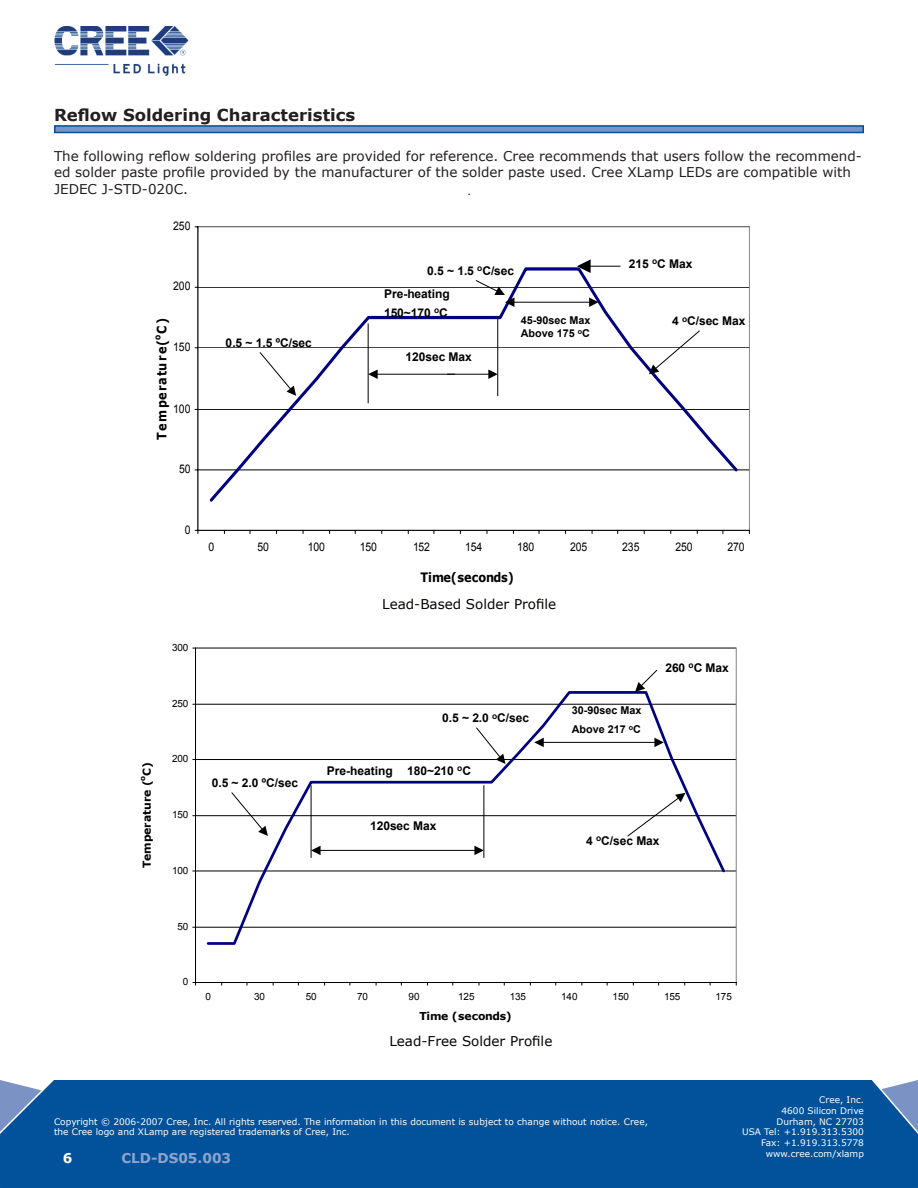
<style>
.page{position:relative;width:918px;height:1188px;background:#fff}
.page>*{position:absolute;margin:0;border:0;box-sizing:border-box;transform-origin:0 0}
.t1{font:700 16.5px "Verdana";color:#231f20}
.t2{font:13.5px/16.2px "Verdana";color:#231f20}
.t3{font:13.5px "Verdana";color:#040503}
.t4{font:700 13.5px "Verdana";color:#90a3ce}
.t5{font:700 12.9px "Verdana";letter-spacing:.085em;color:#000;scale:.88 1}
.t6{font:700 12.9px "Verdana";letter-spacing:-.02em;color:#000;scale:.88 1}
.t7{font:700 12px/18.5px "Arial";letter-spacing:-.005em;color:#000}
.t8{font:11.85px "Arial";letter-spacing:-.01em;color:#000;scale:.88 1}
.t9{font:700 10.95px "Verdana";letter-spacing:-.01em;color:#000}
.t10{font:700 10.8px/12.9px "Arial";color:#000}
.t11{font:9.9px "Arial";letter-spacing:-.01em;color:#000}
.t12{font:9px/10.8px "Verdana";color:#fff}
.t13{font:700 8.7px "Verdana";color:#000;scale:.88 1}
.t14{font:700 7.2px "Verdana";color:#000}
</style>
<div class="page">
<div style="left:0;top:1080px;width:918px;height:108px;background:#01529a"></div>
<img style="left:54px;top:27px;width:135px;height:48px">
<div style="left:55px;top:126px;width:808px;height:7px;background:#7a92c4"></div>
<div style="left:54px;top:125px;width:810px;height:8px;border:2px solid #01529a"></div>
<hr style="left:198px;top:470px;width:551px;height:1px;background:#000">
<hr style="left:198px;top:409px;width:551px;height:1px;background:#000">
<hr style="left:198px;top:348px;width:551px;height:1px;background:#000">
<hr style="left:198px;top:287px;width:551px;height:1px;background:#000">
<hr style="left:198px;top:227px;width:1px;height:303px;background:#000">
<hr style="left:198px;top:530px;width:551px;height:1px;background:#000">
<svg style="left:207px;top:266px;width:533px;height:236px"></svg>
<svg style="left:259px;top:351px;width:37px;height:45px"></svg>
<hr style="left:368px;top:324px;width:1px;height:79px;background:#000">
<hr style="left:497px;top:317px;width:1px;height:79px;background:#000">
<hr style="left:447px;top:374px;width:41px;height:1px;background:#000">
<svg style="left:488px;top:370px;width:10px;height:9px"></svg>
<hr style="left:377px;top:374px;width:78px;height:1px;background:#000">
<svg style="left:368px;top:370px;width:10px;height:9px"></svg>
<hr style="left:514px;top:302px;width:75px;height:1px;background:#000">
<svg style="left:475px;top:279px;width:39px;height:28px"></svg>
<svg style="left:589px;top:298px;width:10px;height:9px"></svg>
<hr style="left:590px;top:266px;width:30px;height:1px;background:#000">
<svg style="left:577px;top:259px;width:14px;height:14px"></svg>
<svg style="left:649px;top:330px;width:52px;height:44px"></svg>
<hr style="left:196px;top:927px;width:540px;height:1px;background:#000">
<hr style="left:196px;top:871px;width:540px;height:1px;background:#000">
<hr style="left:196px;top:815px;width:540px;height:1px;background:#000">
<hr style="left:196px;top:759px;width:540px;height:1px;background:#000">
<hr style="left:196px;top:704px;width:540px;height:1px;background:#000">
<hr style="left:195px;top:648px;width:1px;height:335px;background:#000">
<hr style="left:196px;top:982px;width:540px;height:1px;background:#000">
<svg style="left:205px;top:691px;width:522px;height:254px"></svg>
<svg style="left:231px;top:792px;width:37px;height:44px"></svg>
<hr style="left:311px;top:786px;width:1px;height:72px;background:#000">
<hr style="left:483px;top:786px;width:1px;height:72px;background:#000">
<hr style="left:320px;top:850px;width:155px;height:1px;background:#000">
<svg style="left:311px;top:846px;width:10px;height:9px"></svg>
<svg style="left:474px;top:846px;width:10px;height:9px"></svg>
<svg style="left:475px;top:727px;width:30px;height:37px"></svg>
<hr style="left:544px;top:742px;width:111px;height:1px;background:#000">
<svg style="left:534px;top:738px;width:10px;height:9px"></svg>
<svg style="left:654px;top:738px;width:10px;height:9px"></svg>
<svg style="left:627px;top:793px;width:58px;height:44px"></svg>
<svg style="left:635px;top:670px;width:23px;height:22px"></svg>
<svg style="left:64px;top:1153px;width:8px;height:10px"></svg>
<h1 class="t1" style="left:54px;top:104px;width:303px">Reflow Soldering Characteristics</h1>
<p class="t2" style="left:54px;top:148px;width:809px">The following reflow soldering profiles are provided for reference. Cree recommends that users follow the recommend&shy;ed solder paste profile provided by the manufacturer of the solder paste used. Cree XLamp LEDs are compatible with<br>JEDEC J-STD-020C.</p>
<h3 class="t8" style="left:173px;top:218px;width:21px">250</h3>
<h3 class="t8" style="left:173px;top:278px;width:21px">200</h3>
<h3 class="t5" style="left:154px;top:440px;width:140px;rotate:-90deg">Temperature( C)</h3>
<p class="t13" style="left:152px;top:340px;width:7px;rotate:-90deg">o</p>
<h3 class="t8" style="left:173px;top:339px;width:21px">150</h3>
<h3 class="t8" style="left:173px;top:401px;width:21px">100</h3>
<h3 class="t8" style="left:179px;top:461px;width:15px">50</h3>
<h3 class="t7" style="left:226px;top:334px;width:88px">0.5 ~ 1.5 ºC/sec</h3>
<h3 class="t7" style="left:427px;top:262px;width:88px">0.5 ~ 1.5 <sup>o</sup>C/sec</h3>
<h3 class="t7" style="left:384px;top:285px;width:67px">Pre-heating<br>150~170 <sup>o</sup>C</h3>
<h3 class="t7" style="left:406px;top:348px;width:68px">120sec Max</h3>
<p class="t10" style="left:521px;top:314px;width:71px">45-90sec Max<br>Above 175 <sup>o</sup>C</p>
<h3 class="t7" style="left:629px;top:255px;width:65px">215 <sup>o</sup>C Max</h3>
<h3 class="t7" style="left:672px;top:312px;width:75px">4 <sup>o</sup>C/sec Max</h3>
<h3 class="t8" style="left:185px;top:522px;width:8px">0</h3>
<p class="t11" style="left:172px;top:641px;width:18px">300</p>
<p class="t11" style="left:172px;top:697px;width:18px">250</p>
<h3 class="t8" style="left:208px;top:539px;width:8px">0</h3>
<h3 class="t8" style="left:258px;top:539px;width:15px">50</h3>
<h3 class="t8" style="left:308px;top:539px;width:21px">100</h3>
<h3 class="t8" style="left:360px;top:539px;width:21px">150</h3>
<h3 class="t8" style="left:413px;top:539px;width:21px">152</h3>
<h3 class="t8" style="left:465px;top:539px;width:21px">154</h3>
<h3 class="t8" style="left:517px;top:539px;width:21px">180</h3>
<h3 class="t8" style="left:570px;top:539px;width:21px">205</h3>
<h3 class="t8" style="left:622px;top:539px;width:21px">235</h3>
<h3 class="t8" style="left:675px;top:539px;width:21px">250</h3>
<h3 class="t8" style="left:727px;top:539px;width:21px">270</h3>
<h3 class="t6" style="left:421px;top:569px;width:108px">Time(seconds)</h3>
<h2 class="t3" style="left:382px;top:595px;width:176px">Lead-Based Solder Profile</h2>
<h3 class="t7" style="left:442px;top:709px;width:88px">0.5 ~ 2.0 <sup>o</sup>C/sec</h3>
<p class="t10" style="left:572px;top:701px;width:71px;line-height:19.4px">30-90sec Max<br>Above 217 <sup>o</sup>C</p>
<h3 class="t7" style="left:665px;top:659px;width:65px">260 <sup>o</sup>C Max</h3>
<p class="t11" style="left:172px;top:752px;width:18px">200</p>
<p class="t9" style="left:140px;top:868px;width:108px;rotate:-90deg">Temperature ( C)</p>
<p class="t14" style="left:138px;top:781px;width:6px;rotate:-90deg">o</p>
<h3 class="t7" style="left:212px;top:774px;width:88px">0.5 ~ 2.0 ºC/sec</h3>
<p class="t11" style="left:172px;top:808px;width:18px">150</p>
<p class="t11" style="left:172px;top:864px;width:18px">100</p>
<p class="t11" style="left:178px;top:920px;width:12px">50</p>
<p class="t11" style="left:183px;top:975px;width:7px">0</p>
<h3 class="t7" style="left:327px;top:761px;width:146px">Pre-heating 180~210 <sup>o</sup>C</h3>
<h3 class="t7" style="left:370px;top:817px;width:68px">120sec Max</h3>
<h3 class="t7" style="left:586px;top:832px;width:75px">4 <sup>o</sup>C/sec Max</h3>
<p class="t11" style="left:205px;top:990px;width:7px">0</p>
<p class="t11" style="left:254px;top:990px;width:12px">30</p>
<p class="t11" style="left:306px;top:990px;width:12px">50</p>
<p class="t11" style="left:357px;top:990px;width:12px">70</p>
<p class="t11" style="left:409px;top:990px;width:12px">90</p>
<p class="t11" style="left:458px;top:990px;width:18px">125</p>
<p class="t11" style="left:510px;top:990px;width:18px">135</p>
<p class="t11" style="left:561px;top:990px;width:18px">140</p>
<p class="t11" style="left:613px;top:990px;width:18px">150</p>
<p class="t11" style="left:664px;top:990px;width:18px">155</p>
<p class="t11" style="left:716px;top:990px;width:18px">175</p>
<p class="t9" style="left:419px;top:1009px;width:94px">Time (seconds)</p>
<h2 class="t3" style="left:389px;top:1032px;width:164px">Lead-Free Solder Profile</h2>
<p class="t12" style="left:54px;top:1116px;width:595px">Copyright © 2006-2007 Cree, Inc. All rights reserved. The information in this document is subject to change without notice. Cree, the Cree logo and XLamp are registered trademarks of Cree, Inc.</p>
<h2 class="t4" style="left:122px;top:1149px;width:111px">CLD-DS05.003</h2>
<p class="t12" style="left:742px;top:1094px;width:123px;text-align:right">Cree, Inc.<br>4600 Silicon Drive<br>Durham, NC 27703<br>USA Tel: +1.919.313.5300<br>Fax: +1.919.313.5778 www.cree.com/xlamp</p>
</div>
